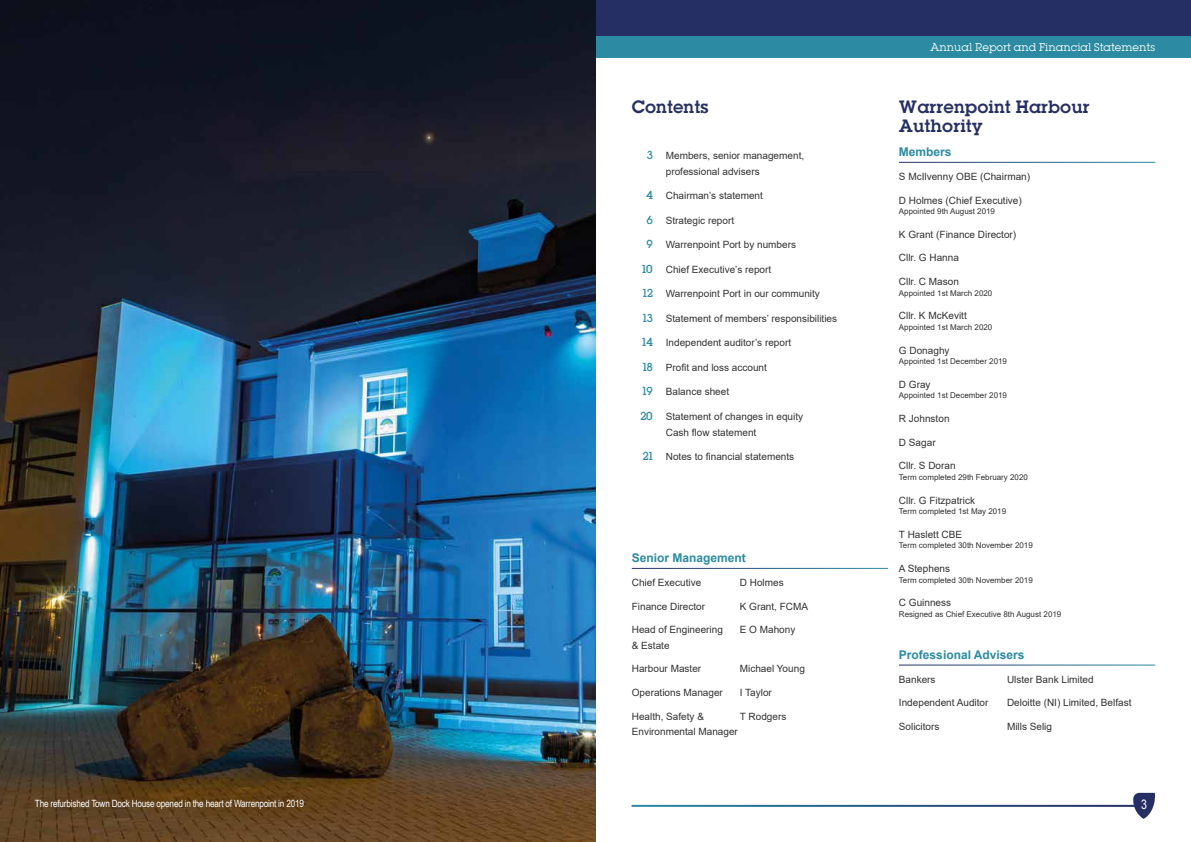
<style>
.page{position:relative;width:1191px;height:842px;background:#fff}
.page>*{position:absolute;margin:0;border:0;box-sizing:border-box;transform-origin:0 0}
.t1{font:16px/19.2px "Lubalin Demi";color:#252f64}
.t2{font:13px "Arial Narrow";color:#fff}
.t3{font:700 12px "Arial";color:#2c8ba3}
.t4{font:10px/16px "Arial";color:#333232}
.t5{font:10px "Arial Narrow";letter-spacing:-.02em;color:#fff}
.t6{font:10px "Lubalin";color:#fff}
.t7{font:500 10px "Lubalin";color:#2c8ba3}
.t8{font:8px "Arial";color:#333232}
</style>
<div class="page">
<div style="left:596px;top:0;width:595px;height:37px;background:#252f64"></div>
<div style="left:596px;top:36px;width:595px;height:21px;background:#2c8ba3"></div>
<svg style="left:1132px;top:793px;width:23px;height:26px"></svg>
<img style="left:0;top:0;width:596px;height:842px">
<p class="t5" style="left:35px;top:796px;width:270px">The refurbished Town Dock House opened in the heart of Warrenpoint in 2019</p>
<h1 class="t1" style="left:632px;top:97px;width:78px">Contents</h1>
<p class="t7" style="left:647px;top:147px;width:7px">3</p>
<p class="t4" style="left:666px;top:147px;width:140px">Members, senior management, professional advisers</p>
<p class="t7" style="left:646px;top:188px;width:8px">4</p>
<p class="t4" style="left:666px;top:187px;width:99px">Chairman’s statement</p>
<p class="t7" style="left:646px;top:212px;width:8px">6</p>
<p class="t4" style="left:666px;top:212px;width:70px">Strategic report</p>
<p class="t7" style="left:646px;top:237px;width:8px">9</p>
<p class="t4" style="left:666px;top:236px;width:132px">Warrenpoint Port by numbers</p>
<p class="t7" style="left:642px;top:261px;width:12px">10</p>
<p class="t4" style="left:666px;top:261px;width:107px">Chief Executive’s report</p>
<p class="t7" style="left:643px;top:286px;width:11px">12</p>
<p class="t4" style="left:666px;top:285px;width:156px">Warrenpoint Port in our community</p>
<p class="t7" style="left:643px;top:310px;width:12px">13</p>
<p class="t4" style="left:666px;top:310px;width:173px">Statement of members’ responsibilities</p>
<p class="t7" style="left:642px;top:335px;width:12px">14</p>
<p class="t4" style="left:666px;top:334px;width:127px">Independent auditor’s report</p>
<p class="t7" style="left:643px;top:359px;width:11px">18</p>
<p class="t4" style="left:666px;top:359px;width:103px">Profit and loss account</p>
<p class="t7" style="left:642px;top:384px;width:12px">19</p>
<p class="t4" style="left:666px;top:383px;width:65px">Balance sheet</p>
<p class="t7" style="left:640px;top:408px;width:14px">20</p>
<p class="t4" style="left:666px;top:408px;width:139px">Statement of changes in equity<br>Cash flow statement</p>
<p class="t7" style="left:643px;top:449px;width:11px">21</p>
<p class="t4" style="left:666px;top:448px;width:130px">Notes to financial statements</p>
<p class="t3" style="left:632px;top:549px;width:116px">Senior Management</p>
<p class="t4" style="left:632px;top:574px;width:71px">Chief Executive</p>
<p class="t4" style="left:740px;top:574px;width:45px">D Holmes</p>
<p class="t4" style="left:632px;top:598px;width:75px">Finance Director</p>
<p class="t4" style="left:740px;top:598px;width:70px">K Grant, FCMA</p>
<p class="t4" style="left:632px;top:622px;width:93px">Head of Engineering</p>
<p class="t4" style="left:740px;top:622px;width:57px">E O Mahony</p>
<p class="t4" style="left:632px;top:637px;width:39px">&amp; Estate</p>
<p class="t4" style="left:632px;top:661px;width:71px">Harbour Master</p>
<p class="t4" style="left:740px;top:661px;width:67px">Michael Young</p>
<p class="t4" style="left:632px;top:684px;width:93px">Operations Manager</p>
<p class="t4" style="left:740px;top:684px;width:34px">I Taylor</p>
<p class="t4" style="left:632px;top:708px;width:74px">Health, Safety &amp;</p>
<p class="t4" style="left:740px;top:708px;width:48px">T Rodgers</p>
<p class="t4" style="left:632px;top:723px;width:108px">Environmental Manager</p>
<p class="t6" style="left:930px;top:40px;width:226px">Annual Report and Financial Statements</p>
<h1 class="t1" style="left:899px;top:97px;width:192px">Warrenpoint Harbour<br>Authority</h1>
<p class="t3" style="left:899px;top:143px;width:54px">Members</p>
<p class="t4" style="left:899px;top:168px;width:133px">S McIlvenny OBE (Chairman)</p>
<p class="t4" style="left:899px;top:192px;width:124px">D Holmes (Chief Executive)</p>
<p class="t8" style="left:899px;top:206px;width:98px">Appointed 9th August 2019</p>
<p class="t4" style="left:899px;top:226px;width:119px">K Grant (Finance Director)</p>
<p class="t4" style="left:899px;top:250px;width:62px">Cllr. G Hanna</p>
<p class="t4" style="left:899px;top:274px;width:62px">Cllr. C Mason</p>
<p class="t8" style="left:899px;top:287px;width:95px">Appointed 1st March 2020</p>
<p class="t4" style="left:899px;top:308px;width:69px">Cllr. K McKevitt</p>
<p class="t8" style="left:899px;top:322px;width:95px">Appointed 1st March 2020</p>
<p class="t4" style="left:899px;top:342px;width:52px">G Donaghy</p>
<p class="t8" style="left:899px;top:356px;width:110px">Appointed 1st December 2019</p>
<p class="t4" style="left:899px;top:376px;width:33px">D Gray</p>
<p class="t8" style="left:899px;top:390px;width:110px">Appointed 1st December 2019</p>
<p class="t4" style="left:899px;top:410px;width:52px">R Johnston</p>
<p class="t4" style="left:899px;top:434px;width:38px">D Sagar</p>
<p class="t4" style="left:899px;top:458px;width:58px">Cllr. S Doran</p>
<p class="t8" style="left:899px;top:472px;width:130px">Term completed 29th February 2020</p>
<p class="t4" style="left:899px;top:492px;width:78px">Cllr. G Fitzpatrick</p>
<p class="t8" style="left:899px;top:506px;width:109px">Term completed 1st May 2019</p>
<p class="t4" style="left:899px;top:526px;width:65px">T Haslett CBE</p>
<p class="t8" style="left:899px;top:540px;width:135px">Term completed 30th November 2019</p>
<p class="t4" style="left:899px;top:560px;width:53px">A Stephens</p>
<p class="t8" style="left:899px;top:574px;width:135px">Term completed 30th November 2019</p>
<p class="t4" style="left:899px;top:595px;width:54px">C Guinness</p>
<p class="t8" style="left:899px;top:608px;width:164px">Resigned as Chief Executive 8th August 2019</p>
<p class="t3" style="left:899px;top:646px;width:127px">Professional Advisers</p>
<p class="t4" style="left:899px;top:671px;width:38px">Bankers</p>
<p class="t4" style="left:1007px;top:671px;width:88px">Ulster Bank Limited</p>
<p class="t4" style="left:899px;top:695px;width:91px">Independent Auditor</p>
<p class="t4" style="left:1007px;top:695px;width:126px">Deloitte (NI) Limited, Belfast</p>
<p class="t4" style="left:899px;top:718px;width:42px">Solicitors</p>
<p class="t4" style="left:1007px;top:718px;width:47px">Mills Selig</p>
<h2 class="t2" style="left:1141px;top:794px;width:7px">3</h2>
</div>
